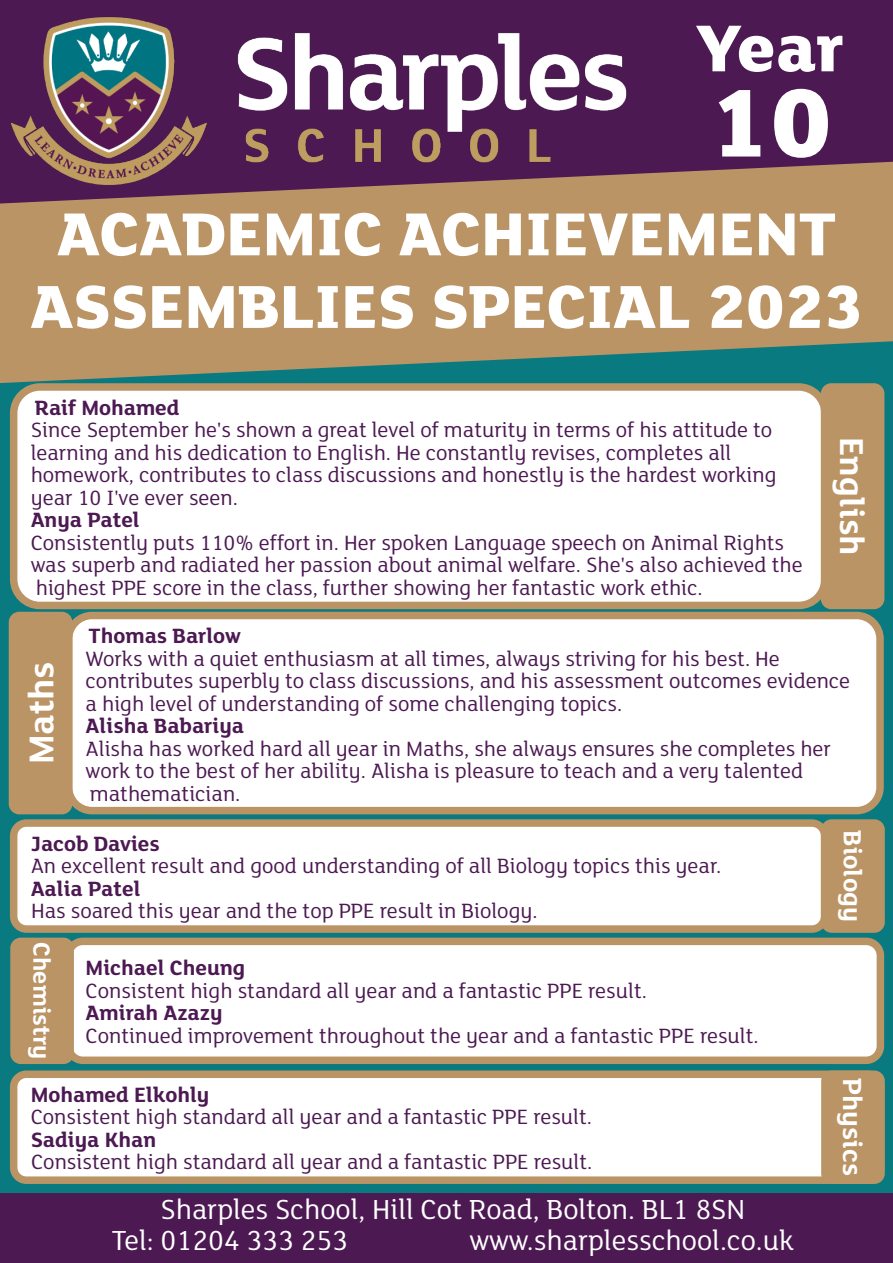
<style>
.page{position:relative;width:893px;height:1263px;background:#4c1952}
.page>*{position:absolute;margin:0;border:0;box-sizing:border-box;transform-origin:0 0}
.t1{font:800 105px "FS Lola";color:#fff}
.t2{font:800 72px "FS Lola";color:#fff}
.t3{font:800 66px/72.6px "FS Lola";color:#fff;text-align:center}
.t4{font:700 37.5px "FS Lola";color:#fff}
.t5{font:700 36px "FS Lola";color:#fff}
.t6{font:30px/31.2px "FS Lola";color:#fff}
.t7{font:700 28.5px "FS Lola";color:#fff}
.t8{font:700 27px "FS Lola";color:#fff}
.t9{font:700 25.5px "FS Lola";color:#fff}
.t10{font:22.5px/22.5px "FS Lola";color:#4c1952}
.t11{font:700 22.5px "FS Lola";color:#4c1952}
</style>
<div class="page">
<div style="left:0;top:304px;width:893px;height:889px;background:#097a80"></div>
<svg style="left:0;top:161px;width:893px;height:222px;background:#a68e68"></svg>
<img style="left:0;top:17px;width:634px;height:172px">
<div style="left:10px;top:1070px;width:874px;height:114px;background:#fff;border:8px solid #bb9466;border-radius:13px"></div>
<div style="left:821px;top:1070px;width:64px;height:114px;background:#bb9466;border:8px solid #bb9466;border-radius:7px"></div>
<div style="left:65px;top:938px;width:819px;height:126px;background:#fff;border:8px solid #bb9466;border-radius:14px"></div>
<div style="left:10px;top:938px;width:64px;height:126px;background:#bb9466;border:8px solid #bb9466;border-radius:7px"></div>
<div style="left:10px;top:819px;width:818px;height:114px;background:#fff;border:8px solid #bb9466;border-radius:13px"></div>
<div style="left:821px;top:819px;width:64px;height:114px;background:#bb9466;border:8px solid #bb9466;border-radius:7px"></div>
<div style="left:65px;top:612px;width:819px;height:202px;background:#fff;border:8px solid #bb9466;border-radius:23px"></div>
<div style="left:9px;top:612px;width:63px;height:202px;background:#bb9466;border:8px solid #bb9466;border-radius:7px"></div>
<div style="left:10px;top:383px;width:819px;height:226px;background:#fff;border:8px solid #bb9466;border-radius:26px"></div>
<div style="left:821px;top:383px;width:63px;height:226px;background:#bb9466;border:8px solid #bb9466;border-radius:7px"></div>
<h2 class="t2" style="left:696px;top:17px;width:150px">Year</h2>
<h1 class="t1" style="left:708px;top:78px;width:125px">10</h1>
<h3 class="t3" style="left:30px;top:202px;width:834px">ACADEMIC ACHIEVEMENT<br>ASSEMBLIES SPECIAL 2023</h3>
<p class="t11" style="left:35px;top:398px;width:146px">Raif Mohamed</p>
<p class="t10" style="left:31px;top:420px;width:747px">Since September he's shown a great level of maturity in terms of his attitude to learning and his dedication to English. He constantly revises, completes all homework, contributes to class discussions and honestly is the hardest working year 10 I've ever seen.</p>
<p class="t11" style="left:31px;top:510px;width:111px">Anya Patel</p>
<p class="t10" style="left:31px;top:533px;width:773px">Consistently puts 110% effort in. Her spoken Language speech on Animal Rights was superb and radiated her passion about animal welfare. She's also achieved the highest PPE score in the class, further showing her fantastic work ethic.</p>
<h3 class="t5" style="left:867px;top:437px;width:120px;rotate:90deg">English</h3>
<h3 class="t4" style="left:25px;top:764px;width:104px;rotate:-90deg">Maths</h3>
<p class="t11" style="left:89px;top:626px;width:154px">Thomas Barlow</p>
<p class="t10" style="left:86px;top:649px;width:766px">Works with a quiet enthusiasm at all times, always striving for his best. He contributes superbly to class discussions, and his assessment outcomes evidence a high level of understanding of some challenging topics.</p>
<p class="t11" style="left:86px;top:716px;width:160px">Alisha Babariya</p>
<p class="t10" style="left:86px;top:739px;width:747px">Alisha has worked hard all year in Maths, she always ensures she completes her work to the best of her ability. Alisha is pleasure to teach and a very talented mathematician.</p>
<p class="t11" style="left:31px;top:834px;width:131px">Jacob Davies</p>
<p class="t10" style="left:31px;top:856px;width:692px">An excellent result and good understanding of all Biology topics this year.</p>
<p class="t11" style="left:31px;top:879px;width:111px">Aalia Patel</p>
<p class="t10" style="left:31px;top:901px;width:508px">Has soared this year and the top PPE result in Biology.</p>
<p class="t9" style="left:53px;top:942px;width:118px;rotate:90deg">Chemistry</p>
<p class="t11" style="left:86px;top:958px;width:161px">Michael Cheung</p>
<p class="t10" style="left:86px;top:981px;width:563px">Consistent high standard all year and a fantastic PPE result.</p>
<p class="t11" style="left:86px;top:1003px;width:138px">Amirah Azazy</p>
<p class="t10" style="left:86px;top:1026px;width:674px">Continued improvement throughout the year and a fantastic PPE result.</p>
<p class="t11" style="left:31px;top:1085px;width:180px">Mohamed Elkohly</p>
<p class="t10" style="left:31px;top:1107px;width:563px">Consistent high standard all year and a fantastic PPE result.</p>
<p class="t11" style="left:31px;top:1130px;width:127px">Sadiya Khan</p>
<p class="t10" style="left:31px;top:1152px;width:563px">Consistent high standard all year and a fantastic PPE result.</p>
<h3 class="t6" style="left:112px;top:1196px;width:635px;text-indent:49px">Sharples School, Hill Cot Road, Bolton. BL1 8SN<br>Tel: 01204 333 253</h3>
<h3 class="t6" style="left:469px;top:1227px;width:326px">www.sharplesschool.co.uk</h3>
<p class="t8" style="left:864px;top:830px;width:93px;rotate:90deg">Biology</p>
<p class="t7" style="left:865px;top:1078px;width:99px;rotate:90deg">Physics</p>
</div>
